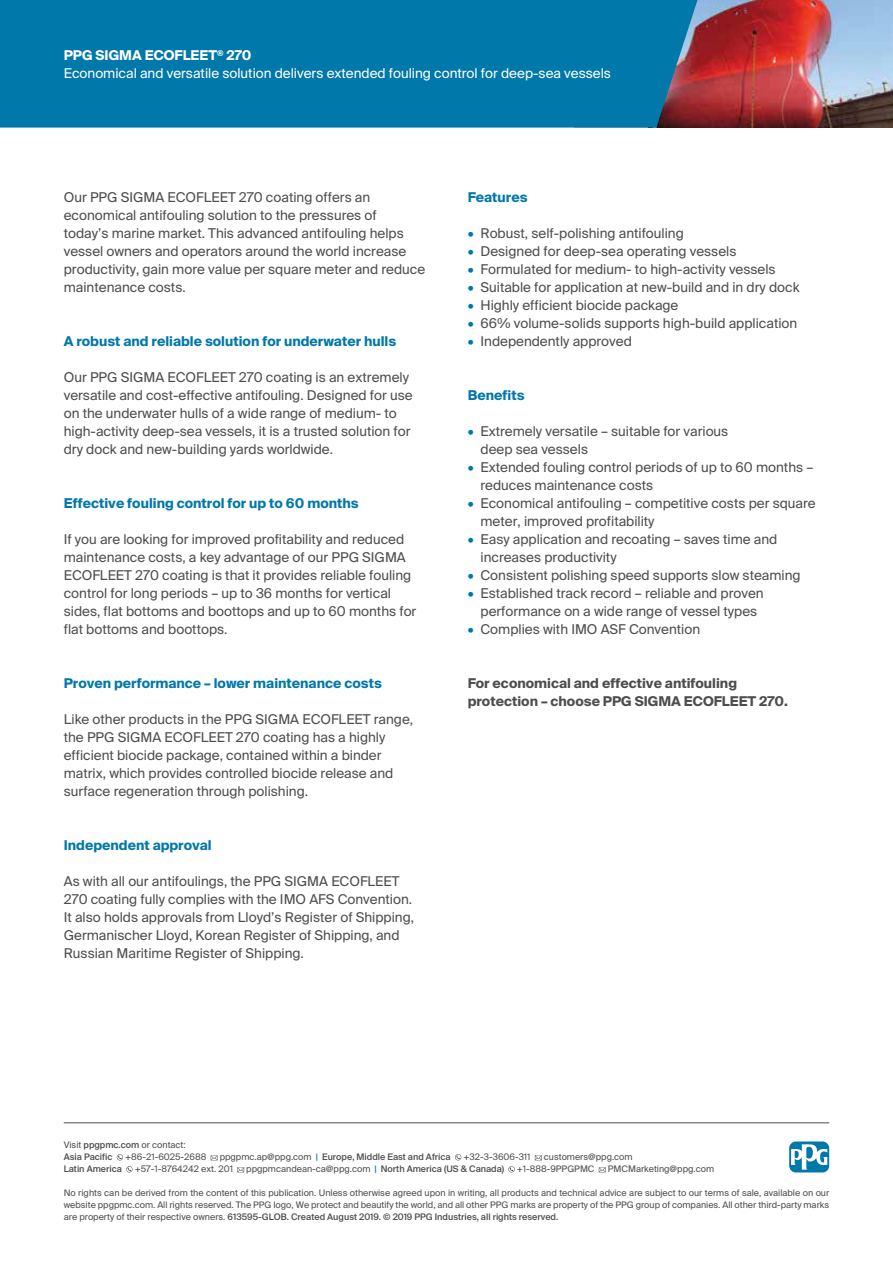
<style>
.page{position:relative;width:893px;height:1263px;background:#fff}
.page>*{position:absolute;margin:0;border:0;box-sizing:border-box;transform-origin:0 0}
.t1{font:13.5px/18px "Suisse Intl";color:#4d4d4f}
.t2{font:700 13.5px "Suisse Intl";color:#0078a9}
.t3{font:13.5px/18px "Suisse Intl";color:#fff}
.t4{font:700 13.5px/18px "Suisse Intl";color:#4d4d4f}
.t5{font:9px/12px "Suisse Intl";color:#4d4d4f;text-align:justify}
.t6{font:500 9px/12px "Suisse Intl";color:#4d4d4f}
.s1{font-weight:700}
.s2{color:#0078a9}
.s3{font-weight:400}
.s4{font-weight:500;color:#0078a9}
.s5{font-weight:500}
</style>
<div class="page">
<img style="left:697px;top:0;width:196px;height:128px">
<svg style="left:117px;top:1154px;width:6px;height:6px"></svg>
<svg style="left:211px;top:1155px;width:7px;height:5px"></svg>
<svg style="left:455px;top:1154px;width:6px;height:6px"></svg>
<svg style="left:535px;top:1155px;width:7px;height:5px"></svg>
<svg style="left:126px;top:1166px;width:7px;height:6px"></svg>
<svg style="left:237px;top:1167px;width:7px;height:5px"></svg>
<svg style="left:508px;top:1166px;width:7px;height:6px"></svg>
<svg style="left:599px;top:1167px;width:7px;height:5px"></svg>
<hr style="left:64px;top:1122px;width:765px;height:1px;background:#4d4d4f">
<div style="left:0;top:0;width:697px;height:128px;background:#0078a9"></div>
<svg style="left:789px;top:1141px;width:40px;height:31px"></svg>
<svg style="left:791px;top:1143px;width:36px;height:27px"></svg>
<p class="t3" style="left:64px;top:46px;width:549px"><span class="s1">PPG SIGMA ECOFLEET</span><sup>®</sup> <span class="s1">270<br></span>Economical and versatile solution delivers extended fouling control for deep-sea vessels</p>
<p class="t1" style="left:64px;top:188px;width:363px">Our PPG SIGMA ECOFLEET 270 coating offers an economical antifouling solution to the pressures of<br>today’s marine market. This advanced antifouling helps vessel owners and operators around the world increase productivity, gain more value per square meter and reduce maintenance costs.</p>
<p class="t2" style="left:64px;top:333px;width:334px">A robust and reliable solution for underwater hulls</p>
<p class="t1" style="left:64px;top:368px;width:350px">Our PPG SIGMA ECOFLEET 270 coating is an extremely versatile and cost-effective antifouling. Designed for use on the underwater hulls of a wide range of medium- to high-activity deep-sea vessels, it is a trusted solution for dry dock and new-building yards worldwide.</p>
<p class="t2" style="left:64px;top:495px;width:296px">Effective fouling control for up to 60 months</p>
<p class="t1" style="left:64px;top:530px;width:354px">If you are looking for improved profitability and reduced maintenance costs, a key advantage of our PPG SIGMA ECOFLEET 270 coating is that it provides reliable fouling control for long periods – up to 36 months for vertical sides, flat bottoms and boottops and up to 60 months for flat bottoms and boottops.</p>
<p class="t2" style="left:64px;top:675px;width:320px">Proven performance – lower maintenance costs</p>
<p class="t1" style="left:64px;top:710px;width:351px">Like other products in the PPG SIGMA ECOFLEET range, the PPG SIGMA ECOFLEET 270 coating has a highly efficient biocide package, contained within a binder matrix, which provides controlled biocide release and surface regeneration through polishing.</p>
<p class="t2" style="left:64px;top:837px;width:149px">Independent approval</p>
<p class="t1" style="left:64px;top:872px;width:352px">As with all our antifoulings, the PPG SIGMA ECOFLEET 270 coating fully complies with the IMO AFS Convention.<br>It also holds approvals from Lloyd’s Register of Shipping, Germanischer Lloyd, Korean Register of Shipping, and Russian Maritime Register of Shipping.</p>
<p class="t2" style="left:468px;top:189px;width:61px">Features</p>
<p class="t1" style="left:468px;top:224px;width:218px"><span class="s2">•</span> Robust, self-polishing antifouling</p>
<p class="t1" style="left:468px;top:242px;width:270px"><span class="s2">•</span> Designed for deep-sea operating vessels</p>
<p class="t1" style="left:468px;top:260px;width:309px"><span class="s2">•</span> Formulated for medium- to high-activity vessels</p>
<p class="t1" style="left:468px;top:278px;width:333px"><span class="s2">•</span> Suitable for application at new-build and in dry dock</p>
<p class="t1" style="left:468px;top:296px;width:212px"><span class="s2">•</span> Highly efficient biocide package</p>
<p class="t1" style="left:468px;top:314px;width:331px"><span class="s2">•</span> 66% volume-solids supports high-build application</p>
<p class="t1" style="left:468px;top:332px;width:166px"><span class="s2">•</span> Independently approved</p>
<p class="t2" style="left:468px;top:387px;width:58px">Benefits</p>
<p class="t1" style="left:480px;top:422px;width:249px;text-indent:-13px"><span class="s2">•</span> Extremely versatile – suitable for various deep sea vessels</p>
<p class="t1" style="left:480px;top:458px;width:334px;text-indent:-13px"><span class="s2">•</span> Extended fouling control periods of up to 60 months – reduces maintenance costs</p>
<p class="t1" style="left:480px;top:494px;width:337px;text-indent:-13px"><span class="s2">•</span> Economical antifouling – competitive costs per square meter, improved profitability</p>
<p class="t1" style="left:480px;top:530px;width:298px;text-indent:-13px"><span class="s2">•</span> Easy application and recoating – saves time and increases productivity</p>
<p class="t1" style="left:468px;top:566px;width:334px"><span class="s2">•</span> Consistent polishing speed supports slow steaming</p>
<p class="t1" style="left:468px;top:584px;width:297px;text-align:center"><span class="s2">•</span> Established track record – reliable and proven performance on a wide range of vessel types</p>
<p class="t1" style="left:468px;top:620px;width:234px"><span class="s2">•</span> Complies with IMO ASF Convention</p>
<p class="t4" style="left:468px;top:674px;width:322px">For economical and effective antifouling protection – choose PPG SIGMA ECOFLEET 270.</p>
<p class="t6" style="left:64px;top:1139px;width:123px"><span class="s3">Visit</span> ppgpmc.com <span class="s3">or contact:<br></span>Asia Pacific</p>
<p class="t5" style="left:125px;top:1151px;width:83px">+86-21-6025-2688</p>
<p class="t6" style="left:220px;top:1151px;width:233px"><span class="s3">ppgpmc.ap@ppg.com</span> <span class="s2">|</span> Europe, Middle East and Africa</p>
<p class="t5" style="left:463px;top:1151px;width:69px">+32-3-3606-311</p>
<p class="t5" style="left:544px;top:1151px;width:90px">customers@ppg.com</p>
<p class="t6" style="left:64px;top:1163px;width:60px">Latin America</p>
<p class="t5" style="left:135px;top:1163px;width:100px">+57-1-8764242 ext. 201</p>
<p class="t5" style="left:246px;top:1163px;width:259px">ppgpmcandean-ca@ppg.com <span class="s4">|</span> <span class="s5">North America (US &amp; Canada)</span></p>
<p class="t5" style="left:517px;top:1163px;width:79px">+1-888-9PPGPMC</p>
<p class="t5" style="left:608px;top:1163px;width:108px">PMCMarketing@ppg.com</p>
<p class="t5" style="left:64px;top:1187px;width:767px">No rights can be derived from the content of this publication. Unless otherwise agreed upon in writing, all products and technical advice are subject to our terms of sale, available on our website ppgpmc.com. All rights reserved. The PPG logo, We protect and beautify the world, and all other PPG marks are property of the PPG group of companies. All other third-party marks are property of their respective owners. <span class="s5">613595-GLOB. Created August 2019. © 2019 PPG Industries, all rights reserved.</span></p>
</div>
